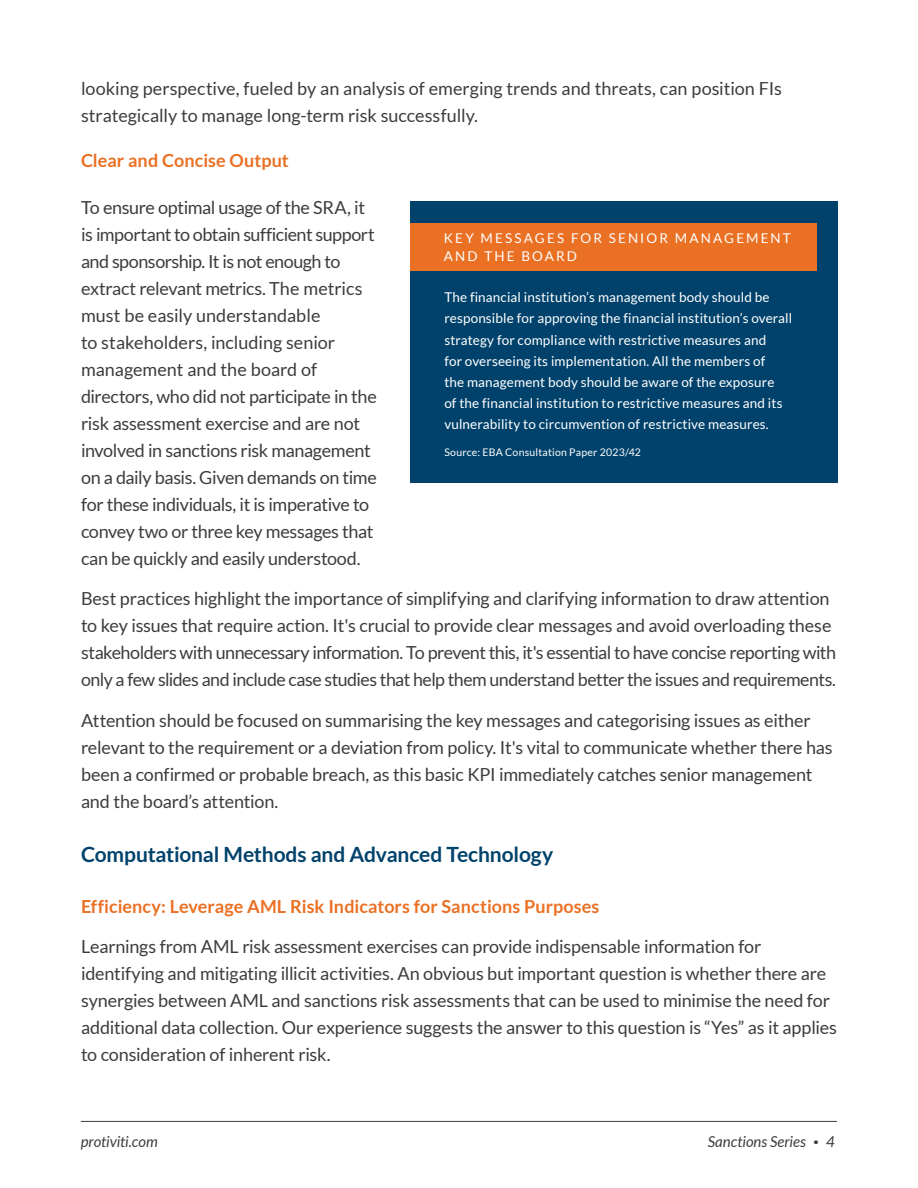
<style>
.page{position:relative;width:918px;height:1188px;background:#fff}
.page>*{position:absolute;margin:0;border:0;box-sizing:border-box;transform-origin:0 0}
.t1{font:700 21px "Lato";letter-spacing:-.005em;color:#00426b}
.t2{font:18px/27px "Lato";letter-spacing:-.015em;color:#3c3d3e}
.t3{font:700 18px "Lato";letter-spacing:.005em;color:#ea7024}
.t4{font:italic 15px "Lato";letter-spacing:-.005em;color:#3c3d3e}
.t5{font:13.5px/21px "Lato";letter-spacing:.01em;color:#fff}
.t6{font:13.5px/18px "Lato";letter-spacing:.16em;color:#fff}
.t7{font:10.5px "Lato";letter-spacing:.02em;color:#fff}
.s1{font-weight:700;font-style:normal;font-size:9px}
</style>
<div class="page">
<hr style="left:81px;top:1121px;width:756px;height:1px;background:#3c3d3e">
<div style="left:410px;top:201px;width:428px;height:282px;background:#00426b"></div>
<div style="left:410px;top:223px;width:406px;height:48px;background:#ea7024"></div>
<p class="t2" style="left:81px;top:75px;width:702px">looking perspective, fueled by an analysis of emerging trends and threats, can position FIs strategically to manage long-term risk successfully.</p>
<p class="t3" style="left:81px;top:150px;width:209px">Clear and Concise Output</p>
<p class="t2" style="left:81px;top:194px;width:297px">To ensure optimal usage of the SRA, it is important to obtain sufficient support and sponsorship. It is not enough to extract relevant metrics. The metrics must be easily understandable<br>to stakeholders, including senior management and the board of directors, who did not participate in the risk assessment exercise and are not involved in sanctions risk management on a daily basis. Given demands on time for these individuals, it is imperative to convey two or three key messages that can be quickly and easily understood.</p>
<p class="t2" style="left:81px;top:585px;width:757px">Best practices highlight the importance of simplifying and clarifying information to draw attention to key issues that require action. It's crucial to provide clear messages and avoid overloading these stakeholders with unnecessary information. To prevent this, it's essential to have concise reporting with only a few slides and include case studies that help them understand better the issues and requirements.</p>
<p class="t2" style="left:81px;top:707px;width:753px">Attention should be focused on summarising the key messages and categorising issues as either relevant to the requirement or a deviation from policy. It's vital to communicate whether there has been a confirmed or probable breach, as this basic KPI immediately catches senior management and the board’s attention.</p>
<p class="t1" style="left:81px;top:842px;width:474px">Computational Methods and Advanced Technology</p>
<p class="t3" style="left:81px;top:896px;width:520px">Efficiency: Leverage AML Risk Indicators for Sanctions Purposes</p>
<p class="t2" style="left:81px;top:933px;width:758px">Learnings from AML risk assessment exercises can provide indispensable information for identifying and mitigating illicit activities. An obvious but important question is whether there are synergies between AML and sanctions risk assessments that can be used to minimise the need for additional data collection. Our experience suggests the answer to this question is “Yes” as it applies to consideration of inherent risk.</p>
<p class="t6" style="left:444px;top:229px;width:348px">KEY MESSAGES FOR SENIOR MANAGEMENT<br>AND THE BOARD</p>
<p class="t5" style="left:444px;top:287px;width:349px">The financial institution’s management body should be responsible for approving the financial institution’s overall strategy for compliance with restrictive measures and<br>for overseeing its implementation. All the members of<br>the management body should be aware of the exposure<br>of the financial institution to restrictive measures and its vulnerability to circumvention of restrictive measures.</p>
<p class="t7" style="left:444px;top:447px;width:198px">Source: EBA Consultation Paper 2023/42</p>
<p class="t4" style="left:81px;top:1133px;width:78px">protiviti.com</p>
<p class="t4" style="left:708px;top:1133px;width:129px">Sanctions Series <span class="s1">•</span> 4</p>
</div>
